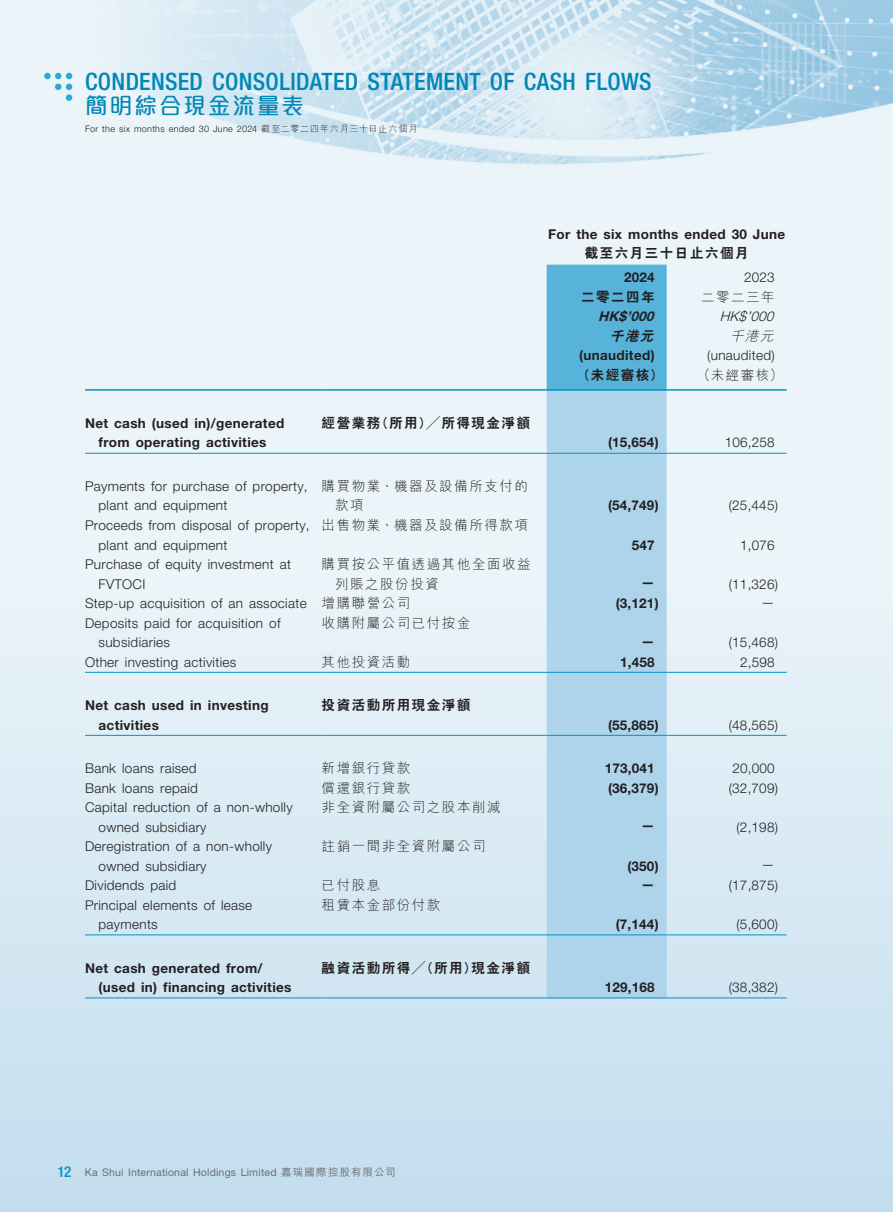
<style>
.page{position:relative;width:893px;height:1212px;background:#eaf4f9}
.page>*{position:absolute;margin:0;border:0;box-sizing:border-box;transform-origin:0 0}
.t1{font:500 condensed 24px "Helvetica Neue LT Std";letter-spacing:.01em;color:#0087b7}
.t2{font:500 22.5px "M Elle HK";letter-spacing:.095em;color:#0087b7}
._15_Table_Stub{font:300 13.5px/19.5px "Helvetica Neue LT Std";letter-spacing:.025em;color:#231f20}
._15_Table_Stub-2{font:700 13.5px/19.5px "Helvetica Neue LT Std";letter-spacing:.025em;color:#231f20}
._15_Table_Stub-3{font:300 13.5px/19.5px "M Hei HK";letter-spacing:.115em;color:#231f20}
._01_Body_Text{font:700 13.5px "Helvetica Neue LT Std";letter-spacing:.015em;color:#231f20}
._01_Body_Text-2{font:300 13.5px "Helvetica Neue LT Std";letter-spacing:.015em;color:#231f20}
._15_Table_Stub-4{font:800 13.5px "C Hei 2 HK";letter-spacing:.115em;color:#231f20}
._01_Body_Text-3{font:800 13.5px "C Hei 2 HK";letter-spacing:.115em;color:#231f20}
._01_Body_Text-4{font:300 13.5px "M Hei HK";letter-spacing:.115em;color:#231f20}
._01_Body_Text-5{font:italic 700 13.5px "Helvetica Neue LT Std";color:#231f20}
._01_Body_Text-6{font:italic 300 13.5px "Helvetica Neue LT Std";color:#231f20}
._01_Body_Text-7{font:italic 800 13.5px "C Hei 2 HK";color:#231f20}
._01_Body_Text-8{font:italic 300 13.5px "M Hei HK";color:#231f20}
.t3{font:10.5px "Helvetica Neue LT Std";letter-spacing:.02em;color:#6c6d70}
.t4{font:300 9px "Helvetica Neue LT Std";letter-spacing:.035em;color:#231f20}
.s1{font-family:"M Hei HK"}
.s2{font-weight:500;font-stretch:condensed;font-size:15px;color:#0093c8}
.s3{font-family:"M Hei HK";font-weight:500}
</style>
<div class="page">
<div style="left:0;top:595px;width:893px;height:617px;background:linear-gradient(to bottom,#e9f3f8,#c3ddee)"></div>
<img style="left:45px;top:0;width:848px;height:164px">
<div style="left:44px;top:73px;width:7px;height:6px;background:#2aaad5;border-radius:50%"></div>
<div style="left:66px;top:94px;width:6px;height:7px;background:#2aaad5;border-radius:50%"></div>
<svg style="left:55px;top:73px;width:17px;height:17px"></svg>
<div style="left:547px;top:265px;width:120px;height:124px;background:#58b3da"></div>
<div style="left:547px;top:391px;width:120px;height:606px;background:#add4eb"></div>
<hr style="left:85px;top:389px;width:237px;height:2px;background:#0093c8">
<hr style="left:322px;top:389px;width:225px;height:2px;background:#0093c8">
<hr style="left:547px;top:389px;width:120px;height:2px;background:#0093c8">
<hr style="left:667px;top:389px;width:120px;height:2px;background:#0093c8">
<hr style="left:85px;top:453px;width:237px;height:1px;background:#0093c8">
<hr style="left:322px;top:453px;width:225px;height:1px;background:#0093c8">
<hr style="left:547px;top:453px;width:120px;height:1px;background:#0093c8">
<hr style="left:667px;top:453px;width:120px;height:1px;background:#0093c8">
<hr style="left:85px;top:672px;width:237px;height:1px;background:#0093c8">
<hr style="left:322px;top:672px;width:225px;height:1px;background:#0093c8">
<hr style="left:547px;top:672px;width:120px;height:1px;background:#0093c8">
<hr style="left:667px;top:672px;width:120px;height:1px;background:#0093c8">
<hr style="left:85px;top:735px;width:237px;height:1px;background:#0093c8">
<hr style="left:322px;top:735px;width:225px;height:1px;background:#0093c8">
<hr style="left:547px;top:735px;width:120px;height:1px;background:#0093c8">
<hr style="left:667px;top:735px;width:120px;height:1px;background:#0093c8">
<hr style="left:85px;top:934px;width:237px;height:1px;background:#0093c8">
<hr style="left:322px;top:934px;width:225px;height:1px;background:#0093c8">
<hr style="left:547px;top:934px;width:120px;height:1px;background:#0093c8">
<hr style="left:667px;top:934px;width:120px;height:1px;background:#0093c8">
<hr style="left:85px;top:997px;width:237px;height:1px;background:#0093c8">
<hr style="left:322px;top:997px;width:225px;height:1px;background:#0093c8">
<hr style="left:547px;top:997px;width:120px;height:1px;background:#0093c8">
<hr style="left:667px;top:997px;width:120px;height:1px;background:#0093c8">
<h1 class="t1" style="left:85px;top:67px;width:568px">CONDENSED CONSOLIDATED STATEMENT OF CASH FLOWS</h1>
<h2 class="t2" style="left:85px;top:90px;width:221px">簡明綜合現金流量表</h2>
<p class="t4" style="left:85px;top:123px;width:334px">For the six months ended 30 June 2024 <span class="s1">截至二零二四年六月三十日止六個月</span></p>
<p class="_15_Table_Stub-2" style="left:85px;top:413px;width:201px;text-align:center">Net cash (used in)/generated from operating activities</p>
<p class="_15_Table_Stub-4" style="left:322px;top:414px;width:210px">經營業務（所用）╱所得現金淨額</p>
<p class="_15_Table_Stub" style="left:99px;top:476px;width:211px;text-indent:-14px">Payments for purchase of property, plant and equipment</p>
<p class="_15_Table_Stub-3" style="left:335px;top:476px;width:194px;text-indent:-14px">購買物業、機器及設備所支付的款項</p>
<p class="_15_Table_Stub" style="left:99px;top:515px;width:213px;text-indent:-14px">Proceeds from disposal of property, plant and equipment</p>
<p class="_15_Table_Stub-3" style="left:322px;top:515px;width:208px">出售物業、機器及設備所得款項</p>
<p class="_15_Table_Stub" style="left:99px;top:554px;width:194px;text-indent:-14px">Purchase of equity investment at<br>FVTOCI</p>
<p class="_15_Table_Stub-3" style="left:335px;top:554px;width:197px;text-indent:-14px">購買按公平值透過其他全面收益列賬之股份投資</p>
<p class="_01_Body_Text" style="left:548px;top:226px;width:238px">For the six months ended 30 June</p>
<p class="_01_Body_Text-3" style="left:585px;top:244px;width:165px">截至六月三十日止六個月</p>
<p class="_01_Body_Text" style="left:624px;top:269px;width:32px">2024</p>
<p class="_01_Body_Text-2" style="left:744px;top:269px;width:32px">2023</p>
<p class="_01_Body_Text-3" style="left:581px;top:288px;width:75px">二零二四年</p>
<p class="_01_Body_Text-4" style="left:701px;top:287px;width:75px">二零二三年</p>
<p class="_01_Body_Text-5" style="left:598px;top:308px;width:61px">HK$’000</p>
<p class="_01_Body_Text-6" style="left:720px;top:308px;width:59px">HK$’000</p>
<p class="_01_Body_Text-7" style="left:610px;top:327px;width:50px">千港元</p>
<p class="_01_Body_Text-8" style="left:730px;top:326px;width:50px">千港元</p>
<p class="_01_Body_Text" style="left:579px;top:347px;width:77px">(unaudited)</p>
<p class="_01_Body_Text-2" style="left:707px;top:347px;width:69px">(unaudited)</p>
<p class="_01_Body_Text-3" style="left:577px;top:366px;width:87px">（未經審核）</p>
<p class="_01_Body_Text-4" style="left:697px;top:365px;width:87px">（未經審核）</p>
<p class="_01_Body_Text" style="left:608px;top:434px;width:52px">(15,654)</p>
<p class="_01_Body_Text-2" style="left:725px;top:434px;width:51px">106,258</p>
<p class="_01_Body_Text" style="left:608px;top:497px;width:52px">(54,749)</p>
<p class="_01_Body_Text-2" style="left:729px;top:497px;width:51px">(25,445)</p>
<p class="_01_Body_Text" style="left:632px;top:536px;width:24px">547</p>
<p class="_01_Body_Text-2" style="left:740px;top:536px;width:36px">1,076</p>
<p class="_01_Body_Text" style="left:641px;top:574px;width:15px">—</p>
<p class="_01_Body_Text-2" style="left:729px;top:575px;width:51px">(11,326)</p>
<p class="_15_Table_Stub" style="left:85px;top:593px;width:223px">Step-up acquisition of an associate</p>
<p class="_15_Table_Stub-3" style="left:322px;top:593px;width:90px">增購聯營公司</p>
<p class="_01_Body_Text" style="left:616px;top:595px;width:44px">(3,121)</p>
<p class="_01_Body_Text-2" style="left:761px;top:594px;width:15px">—</p>
<p class="_15_Table_Stub" style="left:99px;top:613px;width:183px;text-indent:-14px">Deposits paid for acquisition of subsidiaries</p>
<p class="_15_Table_Stub-3" style="left:322px;top:612px;width:150px">收購附屬公司已付按金</p>
<p class="_01_Body_Text" style="left:641px;top:632px;width:15px">—</p>
<p class="_01_Body_Text-2" style="left:729px;top:634px;width:51px">(15,468)</p>
<p class="_15_Table_Stub" style="left:85px;top:652px;width:153px">Other investing activities</p>
<p class="_15_Table_Stub-3" style="left:322px;top:651px;width:90px">其他投資活動</p>
<p class="_01_Body_Text" style="left:620px;top:653px;width:36px">1,458</p>
<p class="_01_Body_Text-2" style="left:740px;top:653px;width:36px">2,598</p>
<p class="_15_Table_Stub-2" style="left:99px;top:695px;width:172px;text-indent:-14px">Net cash used in investing activities</p>
<p class="_15_Table_Stub-4" style="left:322px;top:696px;width:150px">投資活動所用現金淨額</p>
<p class="_01_Body_Text" style="left:608px;top:716px;width:52px">(55,865)</p>
<p class="_01_Body_Text-2" style="left:729px;top:716px;width:51px">(48,565)</p>
<p class="_15_Table_Stub" style="left:85px;top:758px;width:113px">Bank loans raised</p>
<p class="_15_Table_Stub-3" style="left:322px;top:758px;width:90px">新增銀行貸款</p>
<p class="_01_Body_Text" style="left:605px;top:760px;width:51px">173,041</p>
<p class="_01_Body_Text-2" style="left:732px;top:760px;width:44px">20,000</p>
<p class="_15_Table_Stub" style="left:85px;top:778px;width:114px">Bank loans repaid</p>
<p class="_15_Table_Stub-3" style="left:322px;top:777px;width:90px">償還銀行貸款</p>
<p class="_01_Body_Text" style="left:608px;top:779px;width:52px">(36,379)</p>
<p class="_01_Body_Text-2" style="left:729px;top:779px;width:51px">(32,709)</p>
<p class="_15_Table_Stub" style="left:99px;top:797px;width:196px;text-indent:-14px">Capital reduction of a non-wholly owned subsidiary</p>
<p class="_15_Table_Stub-3" style="left:322px;top:797px;width:180px">非全資附屬公司之股本削減</p>
<p class="_01_Body_Text" style="left:641px;top:817px;width:15px">—</p>
<p class="_01_Body_Text-2" style="left:736px;top:818px;width:43px">(2,198)</p>
<p class="_15_Table_Stub" style="left:99px;top:836px;width:175px;text-indent:-14px">Deregistration of a non-wholly owned subsidiary</p>
<p class="_15_Table_Stub-3" style="left:322px;top:836px;width:165px">註銷一間非全資附屬公司</p>
<p class="_01_Body_Text" style="left:627px;top:857px;width:33px">(350)</p>
<p class="_01_Body_Text-2" style="left:761px;top:856px;width:15px">—</p>
<p class="_15_Table_Stub" style="left:85px;top:875px;width:93px">Dividends paid</p>
<p class="_15_Table_Stub-3" style="left:322px;top:875px;width:60px">已付股息</p>
<p class="_01_Body_Text" style="left:641px;top:875px;width:15px">—</p>
<p class="_01_Body_Text-2" style="left:729px;top:877px;width:51px">(17,875)</p>
<p class="_15_Table_Stub" style="left:99px;top:895px;width:155px;text-indent:-14px">Principal elements of lease payments</p>
<p class="_15_Table_Stub-3" style="left:322px;top:894px;width:120px">租賃本金部份付款</p>
<p class="_01_Body_Text" style="left:616px;top:916px;width:44px">(7,144)</p>
<p class="_01_Body_Text-2" style="left:736px;top:916px;width:43px">(5,600)</p>
<p class="_15_Table_Stub-2" style="left:99px;top:958px;width:194px;text-indent:-14px">Net cash generated from/ (used in) financing activities</p>
<p class="_15_Table_Stub-4" style="left:322px;top:958px;width:210px">融資活動所得╱（所用）現金淨額</p>
<p class="t3" style="left:58px;top:1166px;width:340px"><span class="s2">12</span> Ka Shui International Holdings Limited <span class="s3">嘉瑞國際控股有限公司</span></p>
<p class="_01_Body_Text" style="left:605px;top:979px;width:51px">129,168</p>
<p class="_01_Body_Text-2" style="left:729px;top:979px;width:51px">(38,382)</p>
</div>
